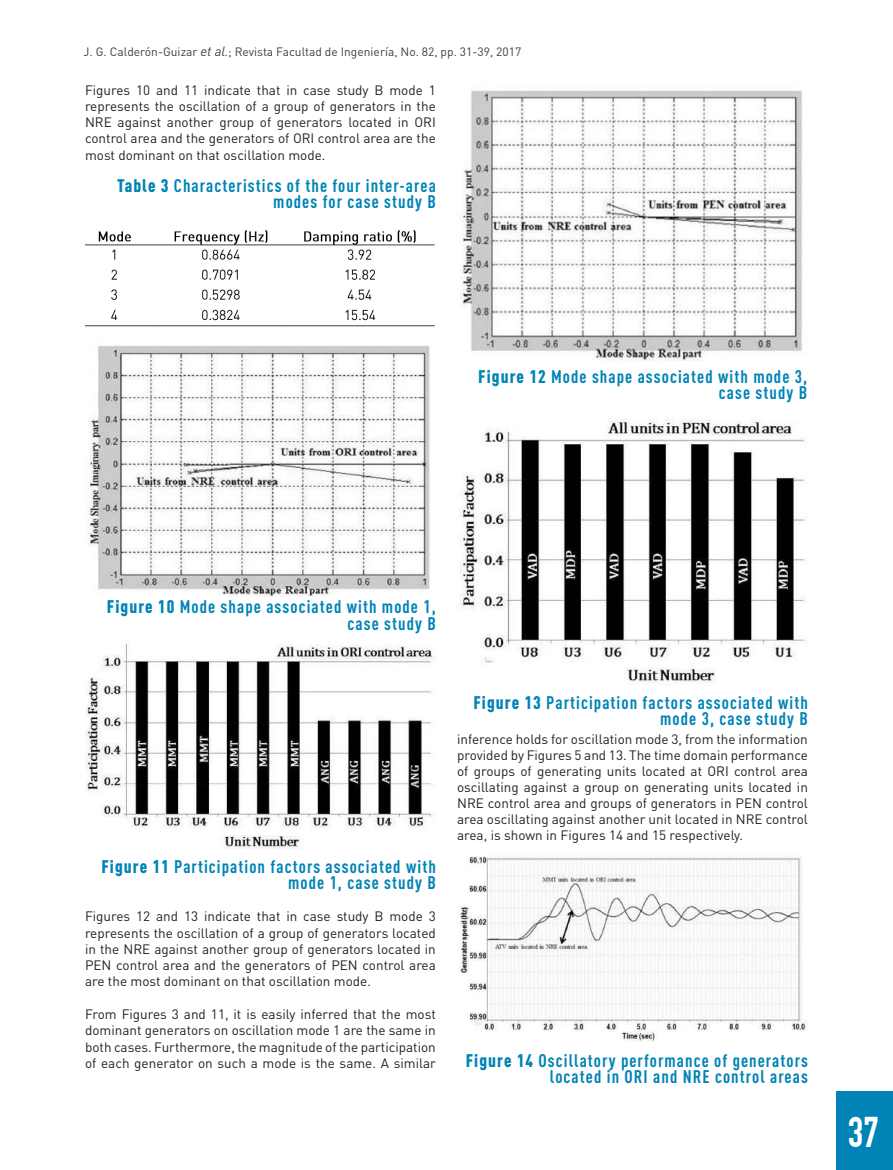
<style>
.page{position:relative;width:893px;height:1170px;background:#fff}
.page>*{position:absolute;margin:0;border:0;box-sizing:border-box;transform-origin:0 0}
.t1{font:700 42px "DIN Condensed";color:#fff}
.t2{font:700 condensed 18px/16.2px "DIN Pro";letter-spacing:.06em;color:#0083b6;text-align:right}
.t3{font:13.5px/16.2px "DIN Pro";color:#231f20;text-align:justify}
.t4{font:12px "DIN Pro";color:#3e3e3f}
.s1{font-style:italic;font-size:13.5px}
.s2{font-weight:900}
</style>
<div class="page">
<div style="left:837px;top:1090px;width:56px;height:79px;background:#0083b6"></div>
<img style="left:85px;top:230px;width:350px;height:97px">
<img style="left:87px;top:345px;width:343px;height:251px">
<img style="left:85px;top:643px;width:351px;height:206px">
<img style="left:457px;top:856px;width:350px;height:185px">
<img style="left:461px;top:90px;width:342px;height:271px">
<img style="left:461px;top:419px;width:346px;height:264px">
<p class="t4" style="left:84px;top:43px;width:439px">J. G. Calderón-Guizar <span class="s1">et al</span>.; Revista Facultad de Ingeniería, No. 82, pp. 31-39, 2017</p>
<p class="t3" style="left:85px;top:80px;width:352px">Figures 10 and 11 indicate that in case study B mode 1 represents the oscillation of a group of generators in the NRE against another group of generators located in ORI control area and the generators of ORI control area are the most dominant on that oscillation mode.</p>
<h2 class="t2" style="left:117px;top:176px;width:320px"><span class="s2">Table 3</span> Characteristics of the four inter-area modes for case study B</h2>
<h2 class="t2" style="left:478px;top:367px;width:330px"><span class="s2">Figure 12</span> Mode shape associated with mode 3, case study B</h2>
<h2 class="t2" style="left:107px;top:597px;width:330px"><span class="s2">Figure 10</span> Mode shape associated with mode 1, case study B</h2>
<h2 class="t2" style="left:101px;top:856px;width:336px"><span class="s2">Figure 11</span> Participation factors associated with mode 1, case study B</h2>
<p class="t3" style="left:85px;top:907px;width:352px">Figures 12 and 13 indicate that in case study B mode 3 represents the oscillation of a group of generators located in the NRE against another group of generators located in PEN control area and the generators of PEN control area are the most dominant on that oscillation mode.</p>
<p class="t3" style="left:85px;top:1004px;width:352px">From Figures 3 and 11, it is easily inferred that the most dominant generators on oscillation mode 1 are the same in both cases. Furthermore, the magnitude of the participation of each generator on such a mode is the same. A similar</p>
<h2 class="t2" style="left:473px;top:692px;width:336px"><span class="s2">Figure 13</span> Participation factors associated with mode 3, case study B</h2>
<p class="t3" style="left:457px;top:730px;width:352px">inference holds for oscillation mode 3, from the information provided by Figures 5 and 13. The time domain performance of groups of generating units located at ORI control area oscillating against a group on generating units located in NRE control area and groups of generators in PEN control area oscillating against another unit located in NRE control area, is shown in Figures 14 and 15 respectively.</p>
<h2 class="t2" style="left:466px;top:1050px;width:344px"><span class="s2">Figure 14</span> Oscillatory performance of generators located in ORI and NRE control areas</h2>
<h1 class="t1" style="left:848px;top:1107px;width:33px">37</h1>
</div>
